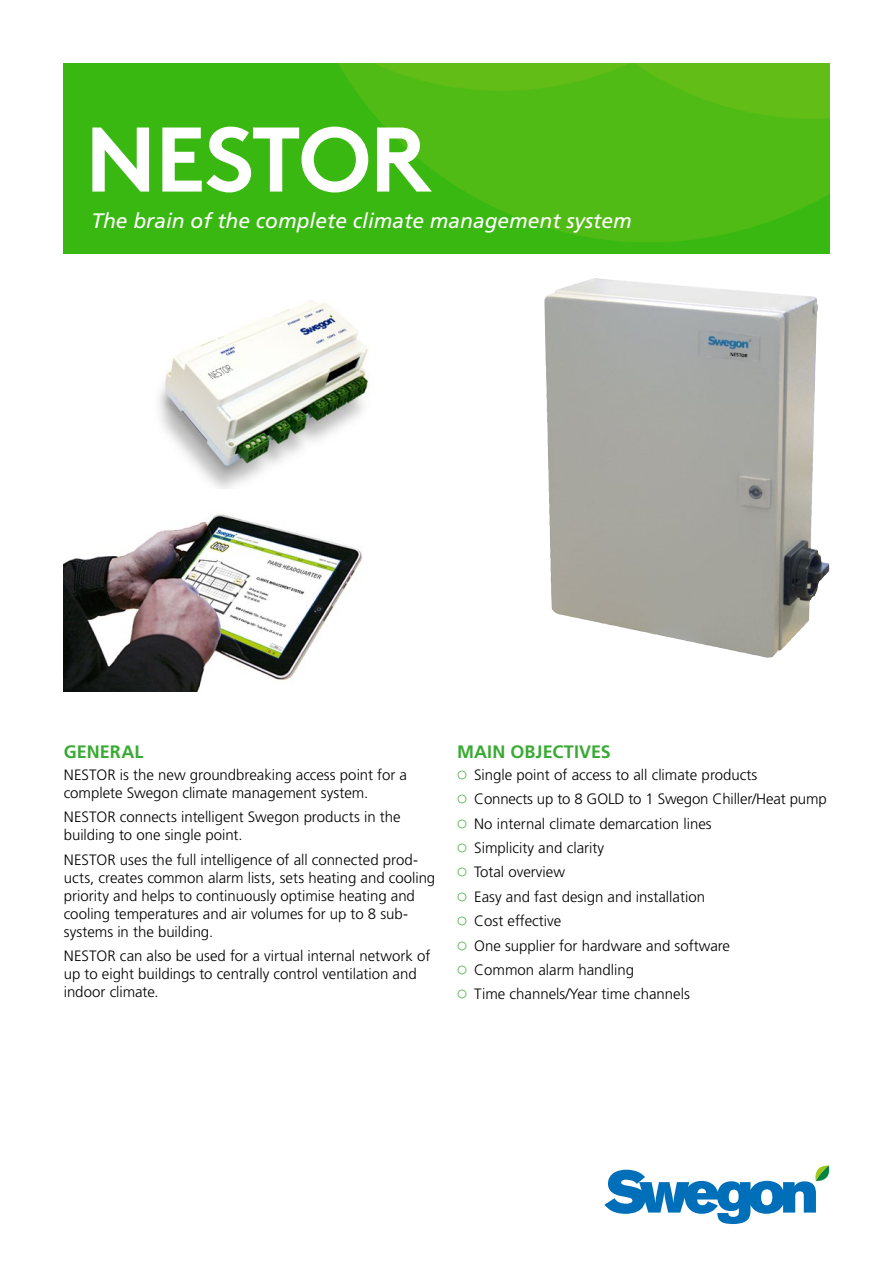
<style>
.page{position:relative;width:893px;height:1263px;background:#fff}
.page>*{position:absolute;margin:0;border:0;box-sizing:border-box;transform-origin:0 0}
.t1{font:700 91.5px "Swegon Brown";letter-spacing:-.015em;color:#fff}
.t2{font:italic 21px "Frutiger";color:#fff}
.t3{font:700 18px "Frutiger";letter-spacing:.005em;color:#3aaa35}
.t4{font:300 15px/18px "Frutiger";color:#000}
.s1{font-family:"Nimbus Rom D";font-weight:400;color:#3aaa35}
</style>
<div class="page">
<svg style="left:604px;top:1165px;width:226px;height:59px"></svg>
<img style="left:64px;top:64px;width:765px;height:189px">
<img style="left:544px;top:279px;width:252px;height:379px">
<img style="left:64px;top:488px;width:298px;height:203px">
<img style="left:159px;top:301px;width:210px;height:187px">
<h1 class="t1" style="left:85px;top:85px;width:347px">NESTOR</h1>
<h2 class="t2" style="left:91px;top:208px;width:542px">The brain of the complete climate management system</h2>
<p class="t3" style="left:64px;top:741px;width:81px">GENERAL</p>
<p class="t4" style="left:64px;top:766px;width:345px">NESTOR is the new groundbreaking access point for a complete Swegon climate management system.</p>
<p class="t4" style="left:64px;top:808px;width:338px">NESTOR connects intelligent Swegon products in the building to one single point.</p>
<p class="t4" style="left:64px;top:851px;width:373px">NESTOR uses the full intelligence of all connected prod&shy;ucts, creates common alarm lists, sets heating and cooling priority and helps to continuously optimise heating and cooling temperatures and air volumes for up to 8 sub&shy;systems in the building.</p>
<p class="t4" style="left:64px;top:947px;width:368px">NESTOR can also be used for a virtual internal network of up to eight buildings to centrally control ventilation and indoor climate.</p>
<p class="t3" style="left:457px;top:741px;width:155px">MAIN OBJECTIVES</p>
<p class="t4" style="left:457px;top:766px;width:302px"><span class="s1">○</span> Single point of access to all climate products</p>
<p class="t4" style="left:457px;top:790px;width:371px"><span class="s1">○</span> Connects up to 8 GOLD to 1 Swegon Chiller/Heat pump</p>
<p class="t4" style="left:457px;top:815px;width:256px"><span class="s1">○</span> No internal climate demarcation lines</p>
<p class="t4" style="left:457px;top:839px;width:148px"><span class="s1">○</span> Simplicity and clarity</p>
<p class="t4" style="left:457px;top:863px;width:109px"><span class="s1">○</span> Total overview</p>
<p class="t4" style="left:457px;top:888px;width:249px"><span class="s1">○</span> Easy and fast design and installation</p>
<p class="t4" style="left:457px;top:912px;width:106px"><span class="s1">○</span> Cost effective</p>
<p class="t4" style="left:457px;top:937px;width:274px"><span class="s1">○</span> One supplier for hardware and software</p>
<p class="t4" style="left:457px;top:961px;width:179px"><span class="s1">○</span> Common alarm handling</p>
<p class="t4" style="left:457px;top:985px;width:234px"><span class="s1">○</span> Time channels/Year time channels</p>
</div>
